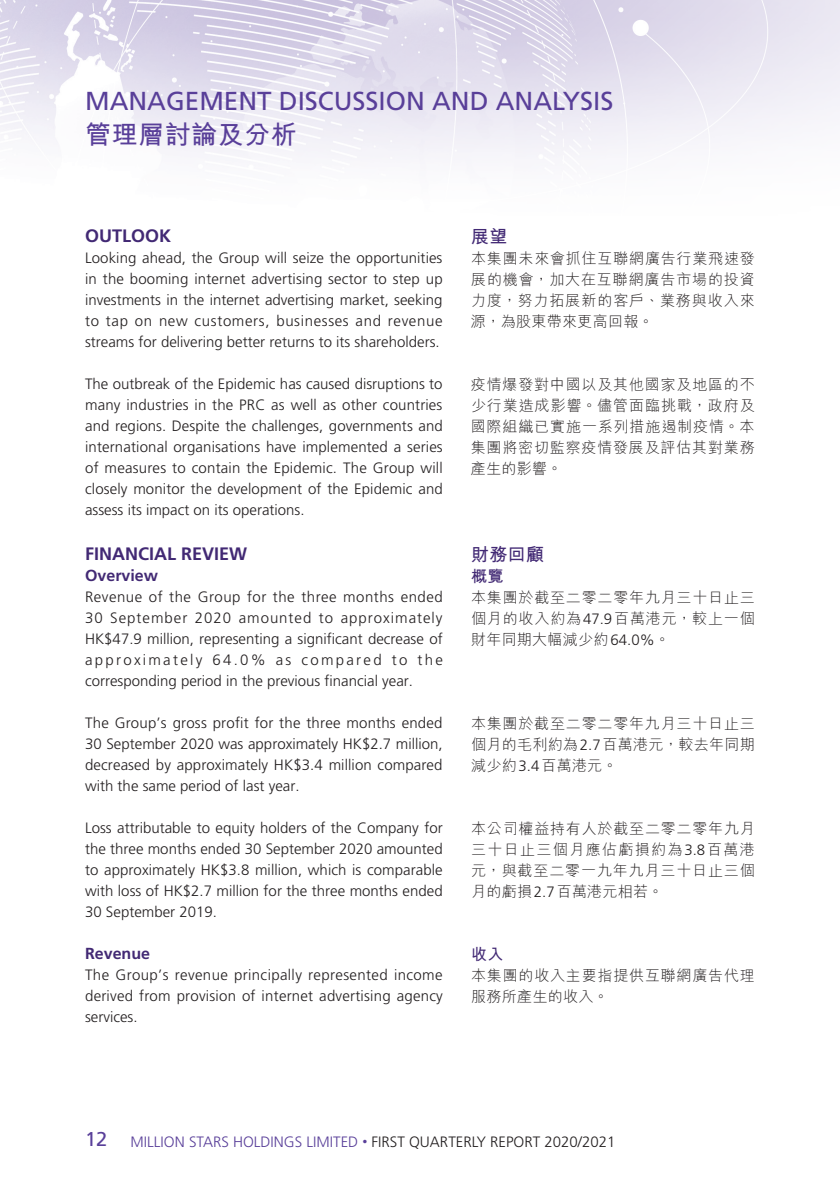
<style>
.page{position:relative;width:840px;height:1191px;background:#fff}
.page>*{position:absolute;margin:0;border:0;box-sizing:border-box;transform-origin:0 0}
.t1{font:26px "Frutiger LT Std";color:#593f99}
.t2{font:700 26px "M Hei HK";letter-spacing:.02em;color:#593f99}
.t3{font:700 18px "Frutiger LT Std";color:#422974}
.t4{font:700 18px "M Hei HK";letter-spacing:.02em;color:#422974}
.t5{font:700 16px "Frutiger LT Std";color:#422974}
.t6{font:700 16px "M Hei HK";color:#422974}
.t7{font:300 15px/21px "Frutiger LT Std";color:#231f20;text-align:justify}
.t8{font:300 15px/21px "M Hei HK";letter-spacing:.055em;color:#231f20;text-align:justify}
.s1{font-family:"Frutiger LT Std"}
.s2{font-weight:400;font-size:20px;color:#593f99}
.s3{color:#593f99}
.s4{font-size:10px;color:#593f99}
</style>
<div class="page">
<img style="left:0;top:0;width:839px;height:161px">
<h1 class="t1" style="left:85px;top:86px;width:155px">MANAGE MENT</h1>
<h1 class="t1" style="left:279px;top:86px;width:333px">DISCUSSION AND ANALYSIS</h1>
<h1 class="t2" style="left:85px;top:115px;width:213px">管理層討論及分析</h1>
<p class="t3" style="left:85px;top:225px;width:27px">Outlook</p>
<p class="t7" style="left:85px;top:247px;width:359px">Looking ahead, the Group will seize the opportunities in the booming internet advertising sector to step up investments in the internet advertising market, seeking to tap on new customers, businesses and revenue streams for delivering better returns to its shareholders.</p>
<p class="t7" style="left:85px;top:373px;width:359px">The outbreak of the Epidemic has caused disruptions to many industries in the PRC as well as other countries and regions. Despite the challenges, governments and international organisations have implemented a series of measures to contain the Epidemic. The Group will closely monitor the development of the Epidemic and assess its impact on its operations.</p>
<p class="t3" style="left:85px;top:543px;width:164px">FINANCIAL REVIEW</p>
<p class="t5" style="left:85px;top:566px;width:74px">Overview</p>
<p class="t7" style="left:85px;top:586px;width:359px">Revenue of the Group for the three months ended 30 September 2020 amounted to approximately HK$47.9 million, representing a significant decrease of approximately 64.0% as compared to the corresponding period in the previous financial year.</p>
<p class="t7" style="left:85px;top:712px;width:359px">The Group’s gross profit for the three months ended 30 September 2020 was approximately HK$2.7 million, decreased by approximately HK$3.4 million compared with the same period of last year.</p>
<p class="t7" style="left:85px;top:817px;width:359px">Loss attributable to equity holders of the Company for the three months ended 30 September 2020 amounted to approximately HK$3.8 million, which is comparable with loss of HK$2.7 million for the three months ended 30 September 2019.</p>
<p class="t5" style="left:85px;top:944px;width:66px">Revenue</p>
<p class="t7" style="left:85px;top:964px;width:359px">The Group’s revenue principally represented income derived from provision of internet advertising agency services.</p>
<p class="t4" style="left:471px;top:223px;width:38px">展望</p>
<p class="t8" style="left:470px;top:248px;width:285px">本集團未來會抓住互聯網廣告行業飛速發展的機會，加大在互聯網廣告市場的投資力度，努力拓展新的客戶、業務與收入來源，為股東帶來更高回報。</p>
<p class="t8" style="left:470px;top:374px;width:285px">疫情爆發對中國以及其他國家及地區的不少行業造成影響。儘管面臨挑戰，政府及國際組織已實施一系列措施遏制疫情。本集團將密切監察疫情發展及評估其對業務產生的影響。</p>
<p class="t4" style="left:471px;top:541px;width:75px">財務回顧</p>
<p class="t6" style="left:471px;top:564px;width:34px">概覽</p>
<p class="t8" style="left:470px;top:587px;width:285px">本集團於截至二零二零年九月三十日止三個月的收入約為<span class="s1">47.9</span>百萬港元，較上一個財年同期大幅減少約<span class="s1">64.0%</span>。</p>
<p class="t8" style="left:470px;top:713px;width:285px">本集團於截至二零二零年九月三十日止三個月的毛利約為<span class="s1">2.7</span>百萬港元，較去年同期減少約<span class="s1">3.4</span>百萬港元。</p>
<p class="t8" style="left:471px;top:818px;width:285px">本公司權益持有人於截至二零二零年九月三十日止三個月應佔虧損約為<span class="s1">3.8</span>百萬港元，與截至二零一九年九月三十日止三個月的虧損<span class="s1">2.7</span>百萬港元相若。</p>
<p class="t6" style="left:471px;top:942px;width:34px">收入</p>
<p class="t8" style="left:471px;top:965px;width:285px">本集團的收入主要指提供互聯網廣告代理服務所產生的收入。</p>
<p class="t7" style="left:85px;top:1131px;width:531px"><span class="s2">12</span> <span class="s3">MILLION STARS HOLDINGS LIMITED</span> <span class="s4">•</span> FIRST QUARTERLY REPORT 2020/2021</p>
</div>
